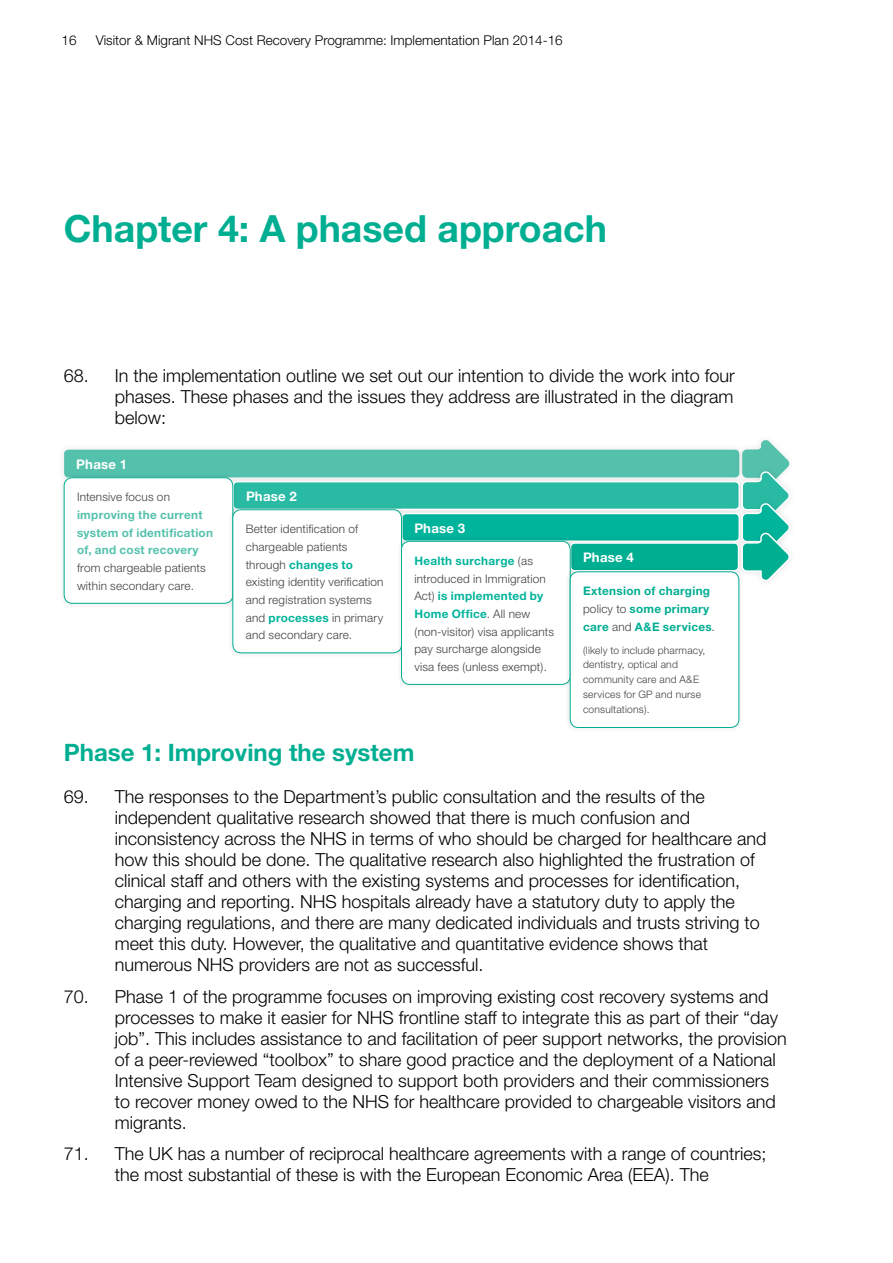
<style>
.page{position:relative;width:893px;height:1263px;background:#fff}
.page>*{position:absolute;margin:0;border:0;box-sizing:border-box;transform-origin:0 0}
._11_-_A_heads{font:700 37.5px "Helvetica Neue";color:#00ae92}
.t1{font:700 24px "Helvetica Neue";color:#00ae92}
.t2{font:300 18px/21px "Helvetica Neue";color:#000}
.t3{font:300 13.5px "Helvetica Neue";color:#000}
.t4{font:700 13.2px "Helvetica Neue";letter-spacing:.02em;color:#fff}
.t5{font:300 11.7px/17.7px "Helvetica Neue";letter-spacing:.015em;color:#414042}
.t6{font:700 11.7px/17.7px "Helvetica Neue";letter-spacing:.025em;color:#54c1ad}
.t7{font:700 11.7px/17.7px "Helvetica Neue";letter-spacing:.025em;color:#00ae92}
.t8{font:300 10.35px/14.7px "Helvetica Neue";letter-spacing:.02em;color:#414042}
.s1{font-weight:700;color:#00b49b}
.s2{font-weight:300;color:#414042}
</style>
<div class="page">
<div style="left:233px;top:482px;width:506px;height:27px;background:#29baa4;border-radius:4px"></div>
<div style="left:393px;top:505px;width:355px;height:44px;background:#000;opacity:.1"></div>
<div style="left:402px;top:513px;width:337px;height:28px;background:#00b49b;border-radius:4px"></div>
<div style="left:401px;top:513px;width:339px;height:29px;border:1px solid #fff;border-radius:4px"></div>
<div style="left:562px;top:534px;width:185px;height:45px;background:#000;opacity:.1"></div>
<div style="left:571px;top:543px;width:167px;height:28px;background:#00ae92;border-radius:4px"></div>
<div style="left:570px;top:542px;width:169px;height:29px;border:1px solid #fff;border-radius:4px"></div>
<div style="left:56px;top:442px;width:691px;height:43px;background:#000;opacity:.1"></div>
<div style="left:64px;top:450px;width:675px;height:27px;background:#54c1ad;border-radius:4px"></div>
<div style="left:734px;top:433px;width:63px;height:61px;background:#000;opacity:.1"></div>
<div style="left:734px;top:464px;width:63px;height:63px;background:#000;opacity:.1"></div>
<div style="left:734px;top:496px;width:63px;height:63px;background:#000;opacity:.1"></div>
<div style="left:734px;top:525px;width:63px;height:64px;background:#000;opacity:.1"></div>
<svg style="left:741px;top:440px;width:50px;height:142px"></svg>
<div style="left:60px;top:474px;width:177px;height:133px;background:#000;opacity:.1"></div>
<div style="left:64px;top:478px;width:169px;height:125px;background:#fff;border-radius:8px"></div>
<div style="left:64px;top:477px;width:169px;height:127px;border:1px solid #00ae92;border-radius:8px"></div>
<div style="left:229px;top:506px;width:177px;height:151px;background:#000;opacity:.1"></div>
<div style="left:233px;top:510px;width:168px;height:143px;background:#fff;border-radius:8px"></div>
<div style="left:232px;top:509px;width:170px;height:144px;border:1px solid #00ae92;border-radius:8px"></div>
<div style="left:397px;top:537px;width:177px;height:152px;background:#000;opacity:.1"></div>
<div style="left:401px;top:541px;width:169px;height:143px;background:#fff;border-radius:8px"></div>
<div style="left:401px;top:541px;width:170px;height:144px;border:1px solid #00ae92;border-radius:8px"></div>
<div style="left:566px;top:568px;width:177px;height:164px;background:#000;opacity:.1"></div>
<div style="left:570px;top:572px;width:169px;height:155px;background:#fff;border-radius:8px"></div>
<div style="left:570px;top:571px;width:169px;height:157px;border:1px solid #00ae92;border-radius:8px"></div>
<p class="t3" style="left:62px;top:32px;width:17px">16</p>
<p class="t3" style="left:96px;top:32px;width:468px">Visitor &amp; Migrant NHS Cost Recovery Programme: Implementation Plan 2014-16</p>
<p class="_11_-_A_heads" style="left:64px;top:205px;width:545px">Chapter 4: A phased approach</p>
<p class="t2" style="left:115px;top:365px;width:622px;text-align:justify;text-indent:-51px">68. In the implementation outline we set out our intention to divide the work into four phases. These phases and the issues they address are illustrated in the diagram below:</p>
<p class="t4" style="left:76px;top:456px;width:52px">Phase 1</p>
<p class="t4" style="left:246px;top:488px;width:52px">Phase 2</p>
<p class="t4" style="left:414px;top:520px;width:52px">Phase 3</p>
<p class="t4" style="left:583px;top:549px;width:52px">Phase 4</p>
<p class="t5" style="left:77px;top:488px;width:95px">Intensive focus on</p>
<p class="t6" style="left:77px;top:506px;width:138px">improving the current system of identification of, and cost recovery</p>
<p class="t5" style="left:77px;top:559px;width:130px">from chargeable patients within secondary care.</p>
<p class="t5" style="left:246px;top:520px;width:139px">Better identification of chargeable patients through <span class="s1">changes to </span>existing identity verification and registration systems and <span class="s1">processes</span> in primary and secondary care.</p>
<p class="t5" style="left:414px;top:552px;width:141px"><span class="s1">Health surcharge</span> (as introduced in Immigration<br>Act) <span class="s1">is implemented by<br>Home Office</span>. All new (non-visitor) visa applicants pay surcharge alongside visa fees (unless exempt).</p>
<p class="t7" style="left:583px;top:582px;width:133px">Extension of charging <span class="s2">policy to</span> some primary care <span class="s2">and</span> A&amp;E services<span class="s2">.</span></p>
<p class="t8" style="left:583px;top:642px;width:124px">(likely to include pharmacy, dentistry, optical and community care and A&amp;E services for GP and nurse consultations).</p>
<h2 class="t1" style="left:64px;top:738px;width:352px">Phase 1: Improving the system</h2>
<p class="t2" style="left:115px;top:786px;width:653px;text-indent:-51px">69. The responses to the Department’s public consultation and the results of the independent qualitative research showed that there is much confusion and inconsistency across the NHS in terms of who should be charged for healthcare and how this should be done. The qualitative research also highlighted the frustration of clinical staff and others with the existing systems and processes for identification, charging and reporting. NHS hospitals already have a statutory duty to apply the charging regulations, and there are many dedicated individuals and trusts striving to meet this duty. However, the qualitative and quantitative evidence shows that numerous NHS providers are not as successful.</p>
<p class="t2" style="left:115px;top:985px;width:673px;text-indent:-51px">70. Phase 1 of the programme focuses on improving existing cost recovery systems and processes to make it easier for NHS frontline staff to integrate this as part of their “day job”. This includes assistance to and facilitation of peer support networks, the provision of a peer-reviewed “toolbox” to share good practice and the deployment of a National Intensive Support Team designed to support both providers and their commissioners to recover money owed to the NHS for healthcare provided to chargeable visitors and migrants.</p>
<p class="t2" style="left:64px;top:1143px;width:704px;text-align:center">71. The UK has a number of reciprocal healthcare agreements with a range of countries; the most substantial of these is with the European Economic Area (EEA). The</p>
</div>
